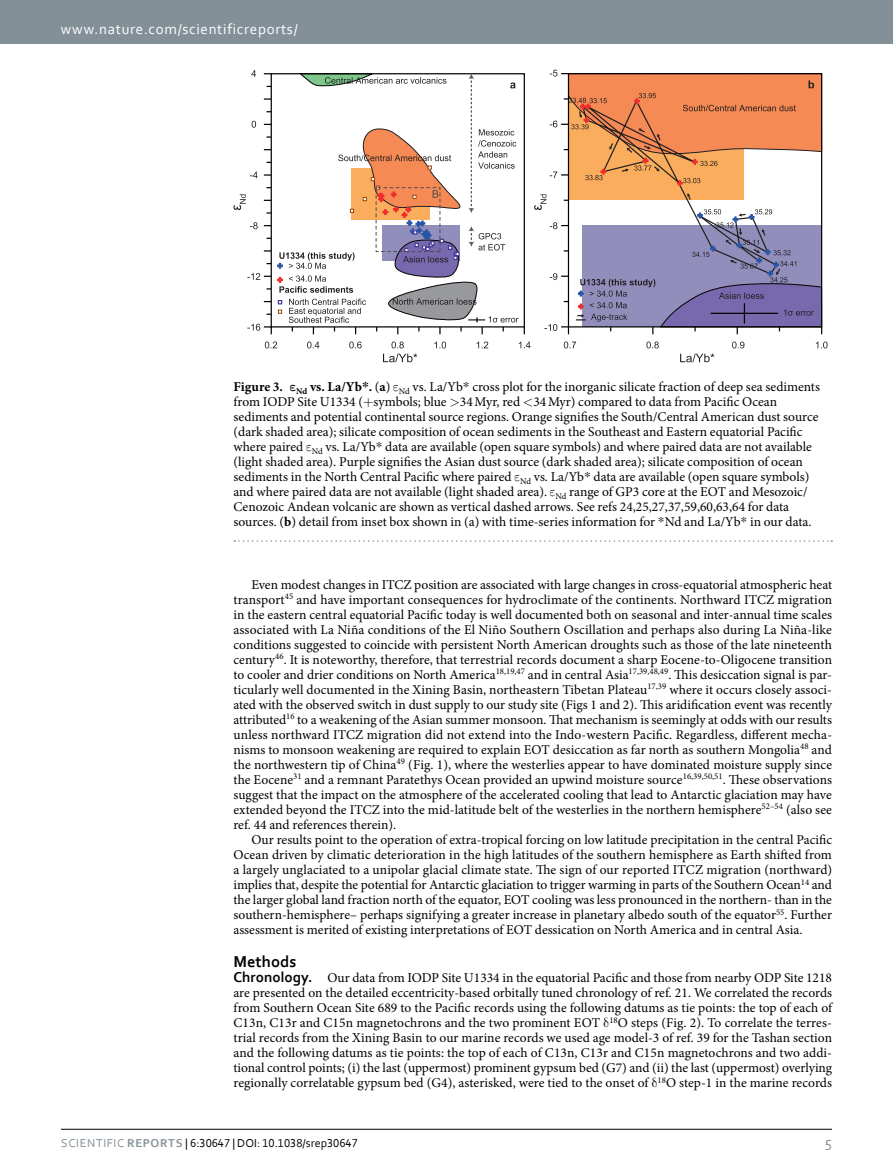
<style>
.page{position:relative;width:893px;height:1174px;background:#fff}
.page>*{position:absolute;margin:0;border:0;box-sizing:border-box;transform-origin:0 0}
.t1{font:700 16.5px "Corbel";color:#000}
.t2{font:15px "Corbel";letter-spacing:.045em;color:#fff}
.t3{font:15px "Corbel";color:#839097}
.t4{font:13.5px/15px "Minion Pro";color:#000;text-align:justify}
.t5{font:12px "Corbel";color:#000}
.s1{font-weight:700}
.s2{font-family:"STIX General";font-weight:700}
.s3{font-family:"STIX General"}
.s4{font-family:"Corbel";font-weight:700;font-size:15px}
.s5{color:#839097}
.s6{font-weight:700;color:#839097}
</style>
<div class="page">
<div style="left:0;top:0;width:893px;height:43px;background:#839097"></div>
<hr style="left:61px;top:1129px;width:771px;height:1px;background:#000">
<svg style="left:265px;top:341px;width:265px;height:21px"></svg>
<svg style="left:564px;top:341px;width:263px;height:21px"></svg>
<svg style="left:233px;top:70px;width:590px;height:264px"></svg>
<svg style="left:234px;top:540px;width:598px;height:2px"></svg>
<p class="t2" style="left:61px;top:19px;width:238px">www.nature.com/scientificreports/</p>
<p class="t4" style="left:233px;top:379px;width:588px;text-align:left"><span class="s1">Figure 3.</span> <sub>Nd</sub> <span class="s1">vs. La/Yb</span><span class="s2">*</span><span class="s1">.</span> (<span class="s1">a</span>) <sub>Nd</sub> vs. La/Yb<span class="s3">*</span> cross plot for the inorganic silicate fraction of deep sea sediments from IODP Site U1334 ( symbols; blue 34Myr, red 34Myr) compared to data from Pacific Ocean sediments and potential continental source regions. Orange signifies the South/Central American dust source (dark shaded area); silicate composition of ocean sediments in the Southeast and Eastern equatorial Pacific where paired <sub>Nd</sub> vs. La/Yb<span class="s3">*</span> data are available (open square symbols) and where paired data are not available (light shaded area). Purple signifies the Asian dust source (dark shaded area); silicate composition of ocean sediments in the North Central Pacific where paired <sub>Nd</sub> vs. La/Yb<span class="s3">*</span> data are available (open square symbols) and where paired data are not available (light shaded area). <sub>Nd</sub> range of GP3 core at the EOT and Mesozoic/ Cenozoic Andean volcanic are shown as vertical dashed arrows. See refs 24,25,27,37,59,60,63,64 for data sources. (<span class="s1">b</span>) detail from inset box shown in (a) with time-series information for <span class="s3">*</span>Nd and La/Yb<span class="s3">*</span> in our data.</p>
<p class="t4" style="left:233px;top:577px;width:600px;text-indent:18px">Even modest changes in ITCZ position are associated with large changes in cross-equatorial atmospheric heat transport<sup>45</sup> and have important consequences for hydroclimate of the continents. Northward ITCZ migration in the eastern central equatorial Pacific today is well documented both on seasonal and inter-annual time scales associated with La Niña conditions of the El Niño Southern Oscillation and perhaps also during La Niña-like conditions suggested to coincide with persistent North American droughts such as those of the late nineteenth century<sup>46</sup>. It is noteworthy, therefore, that terrestrial records document a sharp Eocene-to-Oligocene transition to cooler and drier conditions on North America<sup>18,19,47</sup> and in central Asia<sup>17,39,48,49</sup>. This desiccation signal is par&shy;ticularly well documented in the Xining Basin, northeastern Tibetan Plateau<sup>17,39</sup> where it occurs closely associ&shy;ated with the observed switch in dust supply to our study site (Figs 1 and 2). This aridification event was recently attributed<sup>16</sup> to a weakening of the Asian summer monsoon. That mechanism is seemingly at odds with our results unless northward ITCZ migration did not extend into the Indo-western Pacific. Regardless, different mecha&shy;nisms to monsoon weakening are required to explain EOT desiccation as far north as southern Mongolia<sup>48</sup> and the northwestern tip of China<sup>49</sup> (Fig. 1), where the westerlies appear to have dominated moisture supply since the Eocene<sup>31</sup> and a remnant Paratethys Ocean provided an upwind moisture source<sup>16,39,50,51</sup>. These observations suggest that the impact on the atmosphere of the accelerated cooling that lead to Antarctic glaciation may have extended beyond the ITCZ into the mid-latitude belt of the westerlies in the northern hemisphere<sup>52–54</sup> (also see ref. 44 and references therein).</p>
<p class="t4" style="left:233px;top:832px;width:600px;text-indent:18px">Our results point to the operation of extra-tropical forcing on low latitude precipitation in the central Pacific Ocean driven by climatic deterioration in the high latitudes of the southern hemisphere as Earth shifted from a largely unglaciated to a unipolar glacial climate state. The sign of our reported ITCZ migration (northward) implies that, despite the potential for Antarctic glaciation to trigger warming in parts of the Southern Ocean<sup>14</sup> and the larger global land fraction north of the equator, EOT cooling was less pronounced in the northern- than in the southern-hemisphere– perhaps signifying a greater increase in planetary albedo south of the equator<sup>55</sup>. Further assessment is merited of existing interpretations of EOT dessication on North America and in central Asia.</p>
<p class="t1" style="left:233px;top:951px;width:64px">Methods</p>
<p class="t4" style="left:233px;top:970px;width:600px"><span class="s4">Chronology.</span> Our data from IODP Site U1334 in the equatorial Pacific and those from nearby ODP Site 1218 are presented on the detailed eccentricity-based orbitally tuned chronology of ref. 21. We correlated the records from Southern Ocean Site 689 to the Pacific records using the following datums as tie points: the top of each of C13n, C13r and C15n magnetochrons and the two prominent EOT <sup>18</sup>O steps (Fig. 2). To correlate the terres&shy;trial records from the Xining Basin to our marine records we used age model-3 of ref. 39 for the Tashan section and the following datums as tie points: the top of each of C13n, C13r and C15n magnetochrons and two addi&shy;tional control points; (i) the last (uppermost) prominent gypsum bed (G7) and (ii) the last (uppermost) overlying regionally correlatable gypsum bed (G4), asterisked, were tied to the onset of <sup>18</sup>O step-1 in the marine records</p>
<p class="t5" style="left:61px;top:1135px;width:298px"><span class="s5">Scientific</span> <span class="s6">Reports</span> | 6:30647 | DOI: 10.1038/srep30647</p>
<p class="t3" style="left:825px;top:1132px;width:9px">5</p>
</div>
